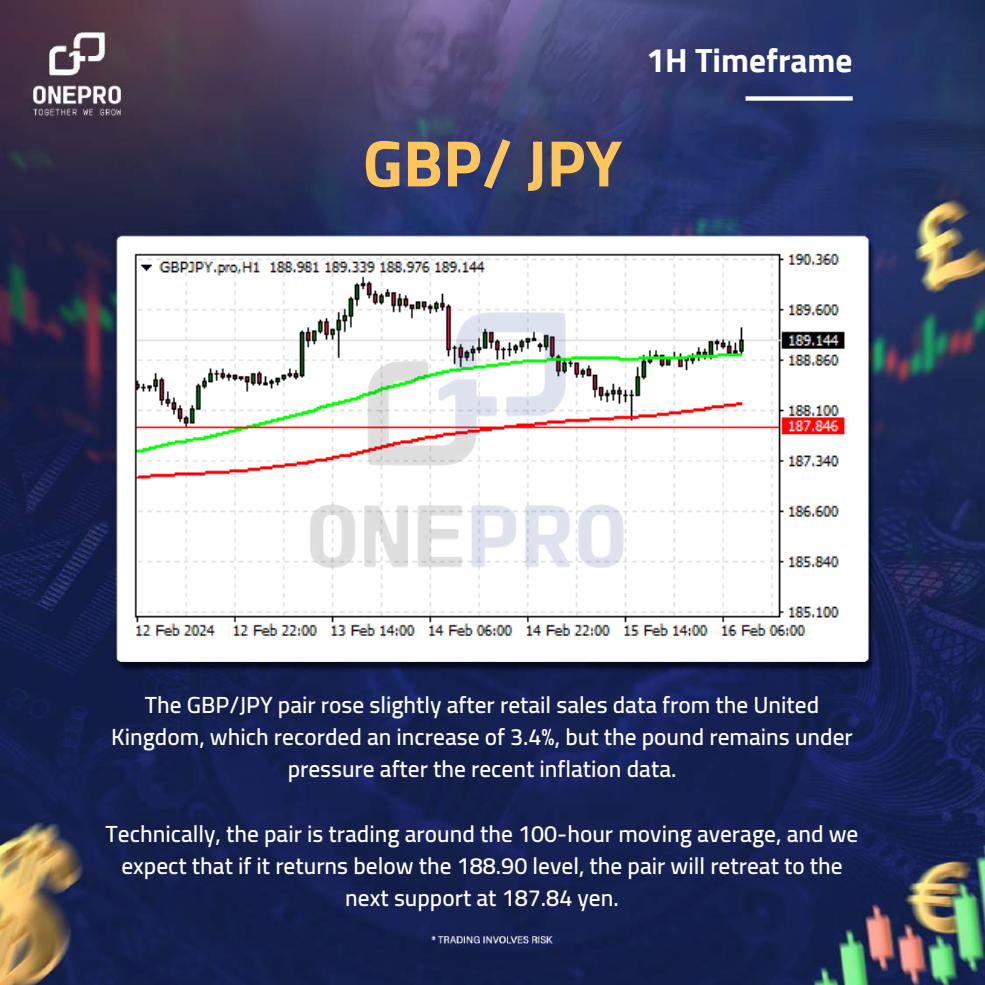
<style>
.page{position:relative;width:985px;height:985px;background:#fff}
.page>*{position:absolute;margin:0;border:0;box-sizing:border-box;transform-origin:0 0}
.t1{font:700 65.71px "Cairo";color:#fec55d}
.t2{font:700 33.34px "Cairo";color:#fff}
.t3{font:600 23.36px/32.2px "Cairo";color:#fff;text-align:center}
</style>
<div class="page">
<img style="left:0;top:0;width:984px;height:984px">
<img style="left:132px;top:252px;width:716px;height:395px">
<img style="left:281px;top:300px;width:368px;height:285px">
<h1 class="t1" style="left:363px;top:125px;width:261px">GBP/ JPY</h1>
<h2 class="t2" style="left:646px;top:41px;width:207px">1H Timeframe</h2>
<p class="t3" style="left:111px;top:689px;width:743px">The GBP/JPY pair rose slightly after retail sales data from the United<br>Kingdom, which recorded an increase of 3.4%, but the pound remains under pressure after the recent inflation data.</p>
<p class="t3" style="left:106px;top:817px;width:754px">Technically, the pair is trading around the 100-hour moving average, and we expect that if it returns below the 188.90 level, the pair will retreat to the next support at 187.84 yen.</p>
</div>
